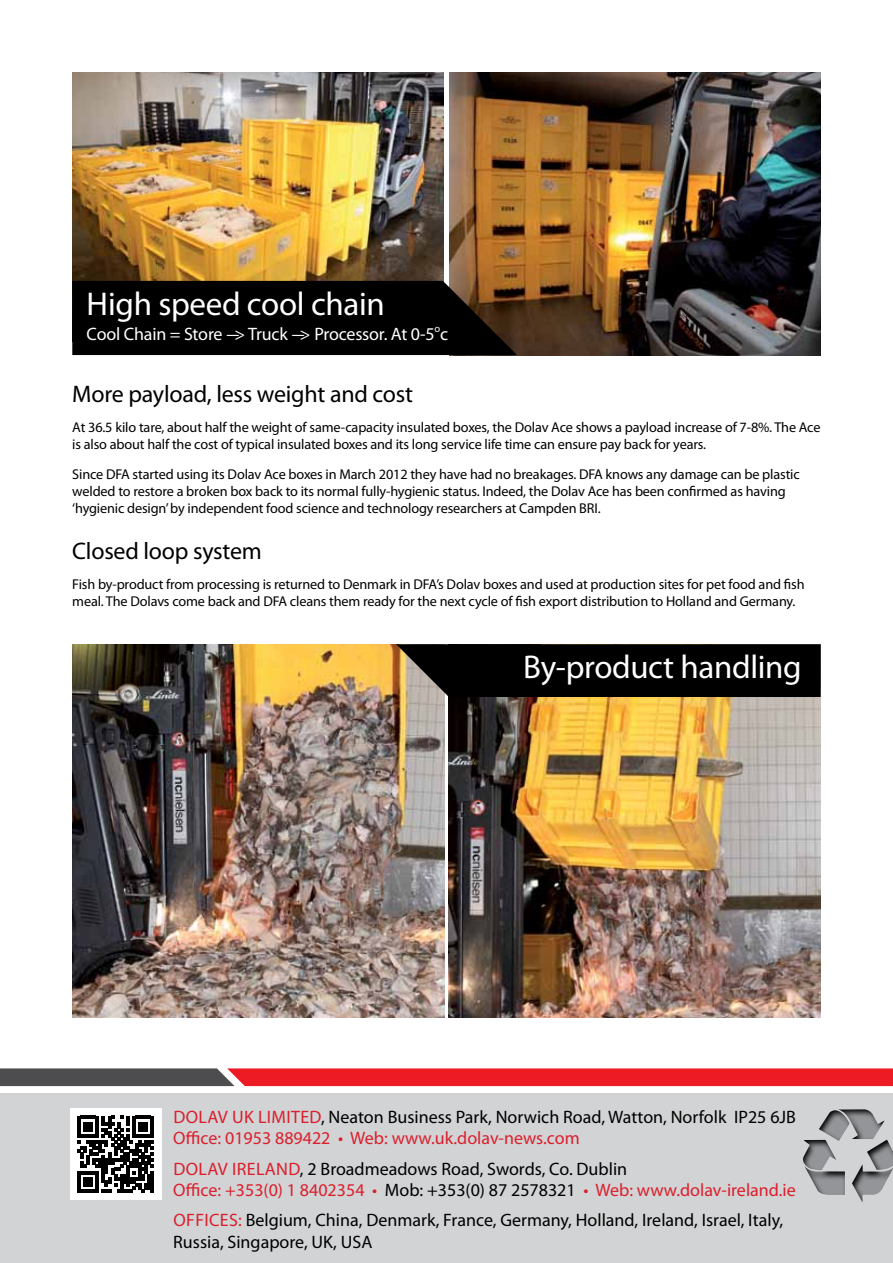
<style>
.page{position:relative;width:893px;height:1263px;background:#fff}
.page>*{position:absolute;margin:0;border:0;box-sizing:border-box;transform-origin:0 0}
.t1{font:33px "Myriad Pro";letter-spacing:-.01em;color:#fff}
.t2{font:24px "Myriad Pro";letter-spacing:-.01em;color:#000}
.t3{font:18px/21.6px "Myriad Pro";color:#000}
.t4{font:18px/30.2px "Myriad Pro";color:#dc1f2d}
.t5{font:18px "Myriad Pro";letter-spacing:-.01em;color:#fff}
.t6{font:14.25px/17.1px "Myriad Pro";letter-spacing:-.01em;color:#000}
.s1{color:#dc1f2d}
</style>
<div class="page">
<div style="left:0;top:1094px;width:893px;height:169px;background:#d1d3d4"></div>
<div style="left:70px;top:1108px;width:92px;height:92px;background:#fff"></div>
<svg style="left:77px;top:1116px;width:77px;height:76px"></svg>
<hr style="left:151px;top:1171px;width:3px;height:21px;background:#000">
<svg style="left:0;top:1068px;width:893px;height:18px;background:#c63036"></svg>
<svg style="left:803px;top:1109px;width:90px;height:94px"></svg>
<img style="left:72px;top:644px;width:372px;height:373px">
<img style="left:449px;top:697px;width:372px;height:320px">
<svg style="left:396px;top:644px;width:425px;height:53px;background:#0d0b09"></svg>
<img style="left:72px;top:72px;width:371px;height:209px">
<img style="left:450px;top:72px;width:371px;height:283px">
<svg style="left:72px;top:281px;width:445px;height:74px;background:#070502"></svg>
<h1 class="t1" style="left:87px;top:284px;width:300px">High speed cool chain</h1>
<p class="t5" style="left:87px;top:322px;width:363px">Cool Chain = Store –&gt; Truck –&gt; Processor. At 0-5<sup>o</sup>c</p>
<h2 class="t2" style="left:72px;top:379px;width:342px">More payload, less weight and cost</h2>
<p class="t6" style="left:72px;top:418px;width:750px">At 36.5 kilo tare, about half the weight of same-capacity insulated boxes, the Dolav Ace shows a payload increase of 7-8%. The Ace is also about half the cost of typical insulated boxes and its long service life time can ensure pay back for years.</p>
<p class="t6" style="left:72px;top:465px;width:729px">Since DFA started using its Dolav Ace boxes in March 2012 they have had no breakages. DFA knows any damage can be plastic welded to restore a broken box back to its normal fully-hygienic status. Indeed, the Dolav Ace has been confirmed as having ‘hygienic design’ by independent food science and technology researchers at Campden BRI.</p>
<h2 class="t2" style="left:72px;top:536px;width:191px">Closed loop system</h2>
<p class="t6" style="left:72px;top:575px;width:734px">Fish by-product from processing is returned to Denmark in DFA’s Dolav boxes and used at production sites for pet food and fish meal. The Dolavs come back and DFA cleans them ready for the next cycle of fish export distribution to Holland and Germany.</p>
<h1 class="t1" style="left:523px;top:647px;width:280px">By-product handling</h1>
<p class="t4" style="left:173px;top:1101px;width:24px">Dolav</p>
<p class="t4" style="left:232px;top:1101px;width:45px">UK Limited</p>
<p class="t3" style="left:321px;top:1106px;width:476px">, Neaton Business Park, Norwich Road, Watton, Norfolk IP25 6JB</p>
<p class="t4" style="left:173px;top:1123px;width:408px">Office: 01953 889422 • Web: www.uk.dolav-news.com<br>Dolav</p>
<p class="t3" style="left:173px;top:1157px;width:624px;text-indent:127px">, 2 Broadmeadows Road, Swords, Co. Dublin<br><span class="s1">Office: +353(0) 1 8402354 •</span> Mob: +353(0) 87 2578321 <span class="s1">• Web: www.dolav-ireland.ie</span></p>
<p class="t4" style="left:173px;top:1205px;width:23px">Offices</p>
<p class="t4" style="left:232px;top:1153px;width:16px">Ireland</p>
<p class="t3" style="left:173px;top:1209px;width:611px;text-indent:65px"><span class="s1">:</span> Belgium, China, Denmark, France, Germany, Holland, Ireland, Israel, Italy,<br>Russia, Singapore, UK, USA</p>
</div>
